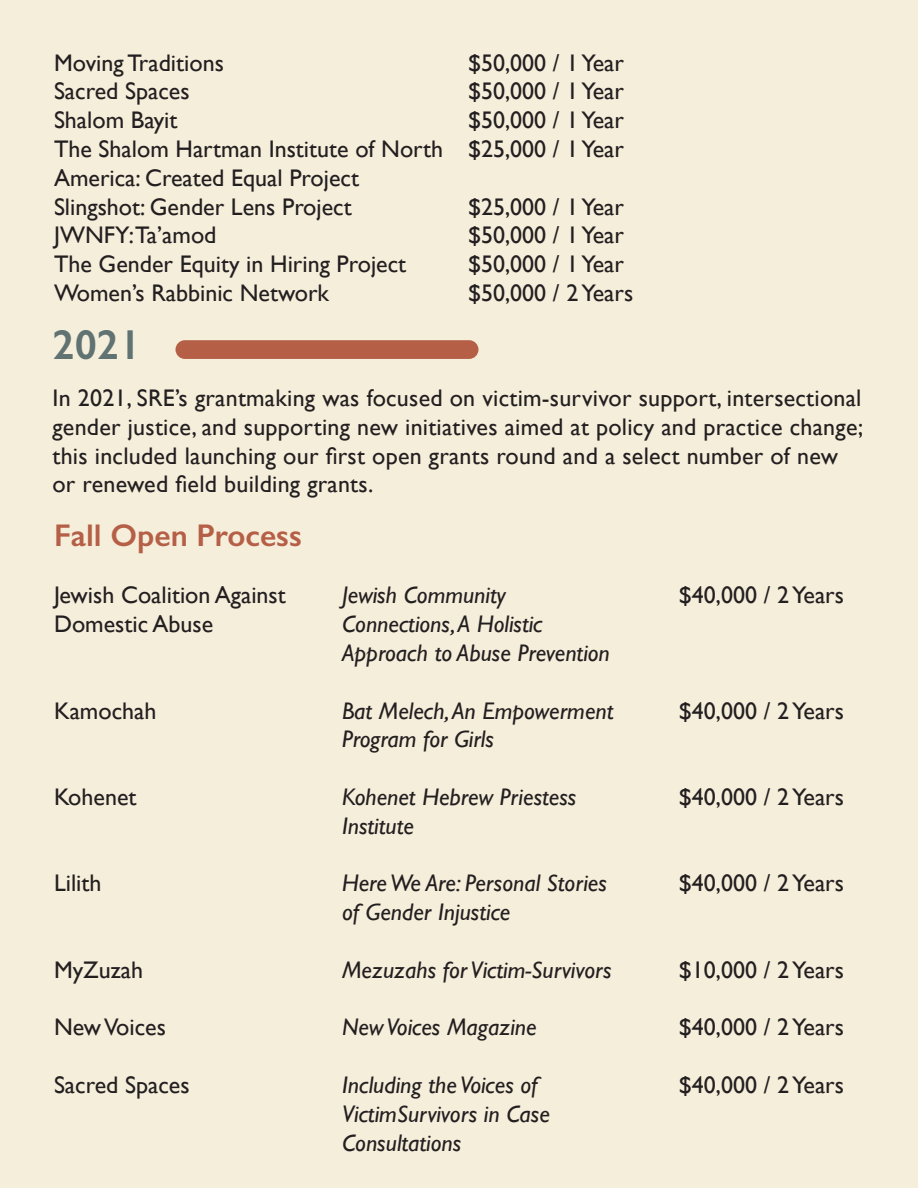
<style>
.page{position:relative;width:918px;height:1188px;background:#f5eedb}
.page>*{position:absolute;margin:0;border:0;box-sizing:border-box;transform-origin:0 0}
.t1{font:600 42px "Gill Sans";color:#607271}
.t2{font:600 31.5px "Gill Sans";color:#b55f47}
.t3{font:24px/28.8px "Gill Sans";color:#231f20}
.t4{font:italic 24px/28.8px "Gill Sans";color:#231f20}
</style>
<div class="page">
<div style="left:176px;top:340px;width:302px;height:19px;background:#b55f47;border-radius:9px"></div>
<p class="t3" style="left:54px;top:48px;width:171px">Moving Traditions</p>
<p class="t3" style="left:54px;top:77px;width:137px">Sacred Spaces</p>
<p class="t3" style="left:54px;top:105px;width:125px">Shalom Bayit</p>
<p class="t3" style="left:54px;top:134px;width:391px">The Shalom Hartman Institute of North<br>America: Created Equal Project</p>
<p class="t3" style="left:54px;top:192px;width:299px">Slingshot: Gender Lens Project</p>
<p class="t3" style="left:54px;top:221px;width:164px">JWNFY:Ta’amod</p>
<p class="t3" style="left:54px;top:249px;width:354px">The Gender Equity in Hiring Project</p>
<p class="t3" style="left:54px;top:278px;width:277px">Women’s Rabbinic Network</p>
<p class="t1" style="left:52px;top:319px;width:90px">2021</p>
<p class="t3" style="left:468px;top:48px;width:158px">$50,000 / 1 Year</p>
<p class="t3" style="left:468px;top:77px;width:158px">$50,000 / 1 Year</p>
<p class="t3" style="left:468px;top:105px;width:158px">$50,000 / 1 Year</p>
<p class="t3" style="left:468px;top:134px;width:158px">$25,000 / 1 Year</p>
<p class="t3" style="left:468px;top:192px;width:158px">$25,000 / 1 Year</p>
<p class="t3" style="left:468px;top:221px;width:158px">$50,000 / 1 Year</p>
<p class="t3" style="left:468px;top:249px;width:158px">$50,000 / 1 Year</p>
<p class="t3" style="left:468px;top:278px;width:167px">$50,000 / 2 Years</p>
<p class="t3" style="left:52px;top:383px;width:812px">In 2021, SRE’s grantmaking was focused on victim-survivor support, intersectional gender justice, and supporting new initiatives aimed at policy and practice change; this included launching our first open grants round and a select number of new or renewed field building grants.</p>
<p class="t2" style="left:54px;top:516px;width:249px">Fall Open Process</p>
<p class="t3" style="left:54px;top:581px;width:233px">Jewish Coalition Against</p>
<p class="t3" style="left:54px;top:609px;width:161px">Domestic Abuse</p>
<p class="t3" style="left:54px;top:696px;width:104px">Kamochah</p>
<p class="t3" style="left:54px;top:782px;width:84px">Kohenet</p>
<p class="t3" style="left:54px;top:869px;width:49px">Lilith</p>
<p class="t3" style="left:54px;top:955px;width:91px">MyZuzah</p>
<p class="t3" style="left:54px;top:1013px;width:114px">New Voices</p>
<p class="t3" style="left:54px;top:1070px;width:137px">Sacred Spaces</p>
<p class="t4" style="left:342px;top:581px;width:165px">Jewish Community</p>
<p class="t4" style="left:342px;top:610px;width:202px">Connections, A Holistic</p>
<p class="t4" style="left:342px;top:638px;width:269px">Approach to Abuse Prevention</p>
<p class="t4" style="left:342px;top:696px;width:273px">Bat Melech, An Empowerment</p>
<p class="t4" style="left:342px;top:725px;width:153px">Program for Girls</p>
<p class="t4" style="left:342px;top:782px;width:236px">Kohenet Hebrew Priestess</p>
<p class="t4" style="left:342px;top:811px;width:74px">Institute</p>
<p class="t4" style="left:342px;top:869px;width:266px">Here We Are: Personal Stories</p>
<p class="t4" style="left:342px;top:898px;width:170px">of Gender Injustice</p>
<p class="t4" style="left:342px;top:955px;width:271px">Mezuzahs for Victim-Survivors</p>
<p class="t4" style="left:342px;top:1013px;width:196px">New Voices Magazine</p>
<p class="t4" style="left:342px;top:1070px;width:209px">Including the Voices of<br>VictimSurvivors in Case<br>Consultations</p>
<p class="t3" style="left:679px;top:581px;width:167px">$40,000 / 2 Years</p>
<p class="t3" style="left:679px;top:696px;width:167px">$40,000 / 2 Years</p>
<p class="t3" style="left:679px;top:782px;width:167px">$40,000 / 2 Years</p>
<p class="t3" style="left:679px;top:869px;width:167px">$40,000 / 2 Years</p>
<p class="t3" style="left:679px;top:955px;width:167px">$10,000 / 2 Years</p>
<p class="t3" style="left:679px;top:1013px;width:167px">$40,000 / 2 Years</p>
<p class="t3" style="left:679px;top:1070px;width:167px">$40,000 / 2 Years</p>
</div>
